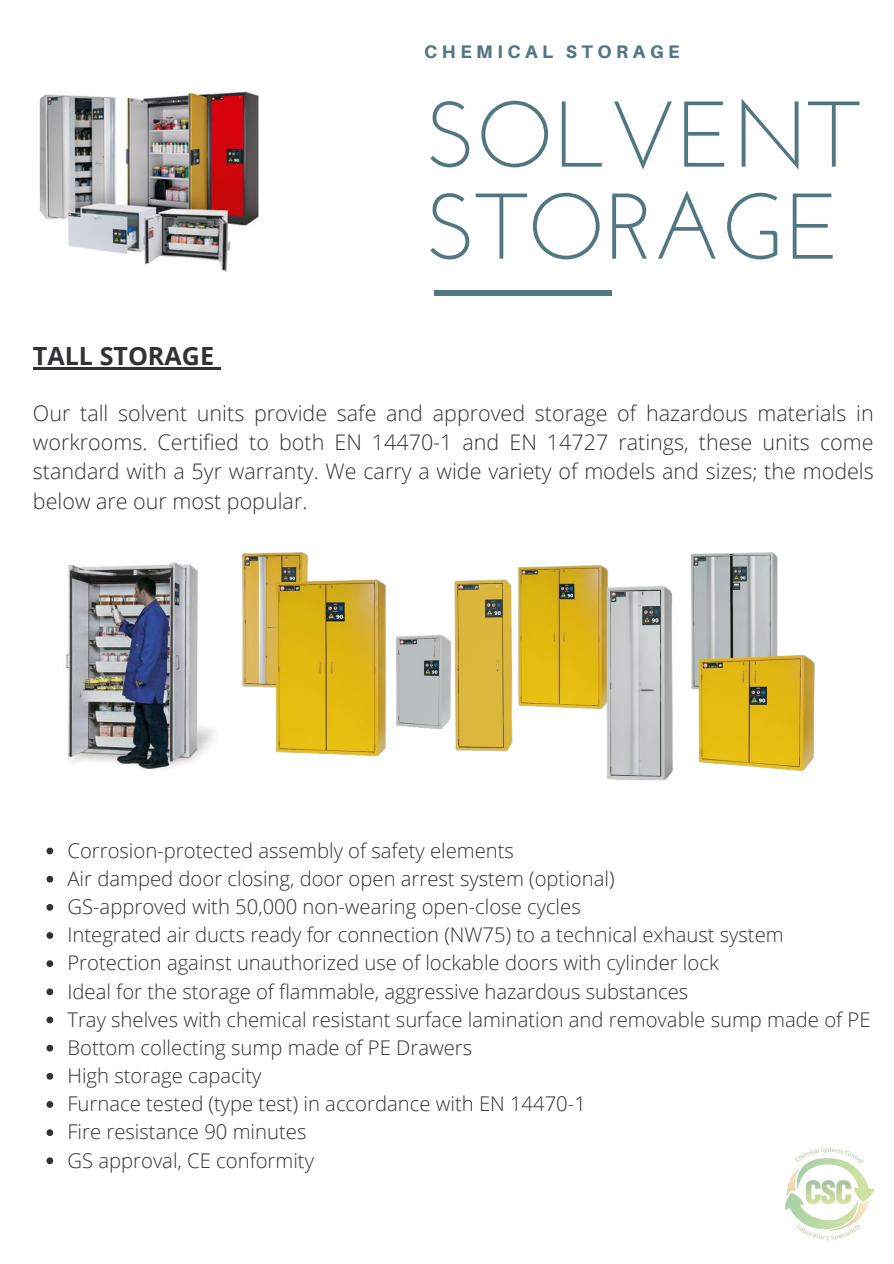
<style>
.page{position:relative;width:894px;height:1264px;background:#fff}
.page>*{position:absolute;margin:0;border:0;box-sizing:border-box;transform-origin:0 0}
.t1{font:93px/91.9px "Josefin Sans";color:#517882}
.t2{font:700 25.05px "Open Sans";color:#2f3334}
.t3{font:300 21.45px/29.2px "Open Sans";color:#2f3334;text-align:justify}
.t4{font:300 20.25px/28.2px "Open Sans";color:#2f3334}
.t5{font:800 18.15px "Aileron";letter-spacing:.25em;color:#517882}
</style>
<div class="page">
<img style="left:785px;top:1147px;width:89px;height:94px">
<div style="left:434px;top:291px;width:177px;height:5px;background:#517882"></div>
<svg style="left:46px;top:847px;width:7px;height:7px"></svg>
<svg style="left:46px;top:875px;width:7px;height:7px"></svg>
<svg style="left:46px;top:904px;width:7px;height:6px"></svg>
<svg style="left:46px;top:932px;width:7px;height:6px"></svg>
<svg style="left:46px;top:960px;width:7px;height:7px"></svg>
<svg style="left:46px;top:988px;width:7px;height:7px"></svg>
<svg style="left:46px;top:1016px;width:7px;height:7px"></svg>
<svg style="left:46px;top:1044px;width:7px;height:7px"></svg>
<svg style="left:46px;top:1073px;width:7px;height:6px"></svg>
<svg style="left:46px;top:1101px;width:7px;height:6px"></svg>
<svg style="left:46px;top:1129px;width:7px;height:6px"></svg>
<svg style="left:46px;top:1157px;width:7px;height:7px"></svg>
<hr style="left:33px;top:368px;width:181px;height:2px;background:#2f3334">
<svg style="left:214px;top:368px;width:6px;height:2px"></svg>
<img style="left:66px;top:562px;width:144px;height:209px">
<img style="left:0;top:12px;width:328px;height:329px;border-radius:50%">
<img style="left:210px;top:552px;width:605px;height:229px">
<p class="t5" style="left:424px;top:40px;width:257px">CHEMICAL STORAGE</p>
<h1 class="t1" style="left:424px;top:97px;width:436px">SOLVENT<br>STORAGE</h1>
<p class="t2" style="left:33px;top:339px;width:182px">TALL STORAGE</p>
<p class="t3" style="left:33px;top:398px;width:842px">Our tall solvent units provide safe and approved storage of hazardous materials in workrooms. Certified to both EN 14470-1 and EN 14727 ratings, these units come standard with a 5yr warranty. We carry a wide variety of models and sizes; the models below are our most popular.</p>
<p class="t4" style="left:67px;top:835px;width:804px">Corrosion-protected assembly of safety elements<br>Air damped door closing, door open arrest system (optional)<br>GS-approved with 50,000 non-wearing open-close cycles<br>Integrated air ducts ready for connection (NW75) to a technical exhaust system Protection against unauthorized use of lockable doors with cylinder lock<br>Ideal for the storage of flammable, aggressive hazardous substances<br>Tray shelves with chemical resistant surface lamination and removable sump made of PE Bottom collecting sump made of PE Drawers<br>High storage capacity<br>Furnace tested (type test) in accordance with EN 14470-1<br>Fire resistance 90 minutes<br>GS approval, CE conformity</p>
</div>
